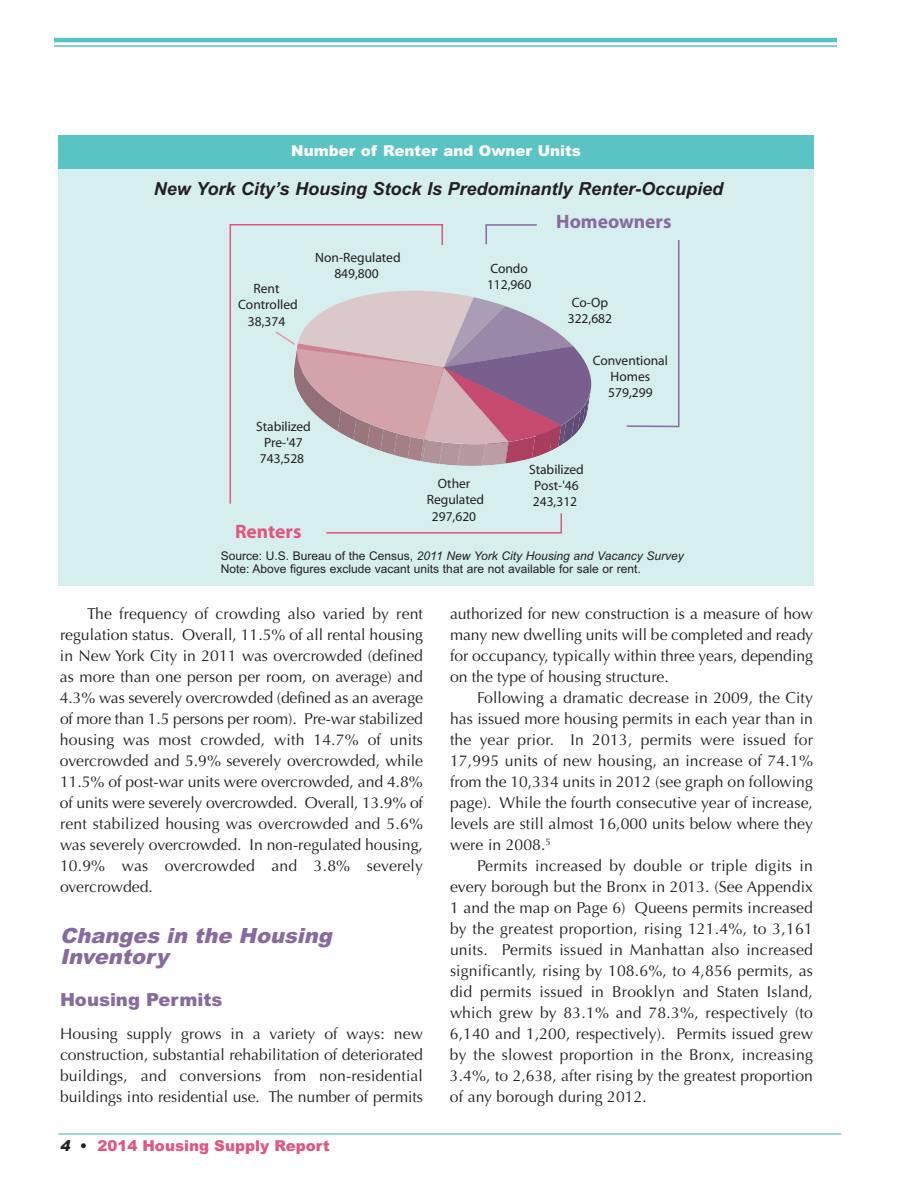
<style>
.page{position:relative;width:918px;height:1188px;background:#fff}
.page>*{position:absolute;margin:0;border:0;box-sizing:border-box;transform-origin:0 0}
.t1{font:italic 900 21px/21px "Arial";color:#876a9e}
.t2{font:700 19.5px "Myriad";color:#876a9e}
.t3{font:700 19.5px "Myriad";color:#e1567d}
.t4{font:italic 700 18px "Arial";color:#231f20}
.t5{font:900 18px "Arial";color:#876a9e}
.t6{font:15.75px/21px "Optima";color:#231f20;text-align:justify}
.t7{font:900 15px "Arial";color:#fff}
.t8{font:900 15px "Arial";color:#e1567d}
.t9{font:13.5px/16.2px "Myriad";color:#231f20;text-align:center}
.t10{font:12px/13.5px "Arial";color:#231f20}
.s1{font-style:italic}
.s2{font-style:italic;color:#231f20}
.s3{color:#231f20}
</style>
<div class="page">
<div style="left:58px;top:158px;width:756px;height:428px;background:#d6eeee"></div>
<div style="left:58px;top:135px;width:756px;height:34px;background:#59c4c3"></div>
<svg style="left:485px;top:224px;width:52px;height:21px"></svg>
<svg style="left:626px;top:240px;width:53px;height:188px"></svg>
<svg style="left:326px;top:513px;width:236px;height:21px"></svg>
<svg style="left:230px;top:224px;width:213px;height:280px"></svg>
<svg style="left:274px;top:289px;width:318px;height:177px"></svg>
<hr style="left:58px;top:1133px;width:783px;height:2px;background:#7ecece">
<hr style="left:54px;top:38px;width:783px;height:4px;background:#59c4c3">
<hr style="left:54px;top:45px;width:783px;height:2px;background:#59c4c3">
<p class="t7" style="left:291px;top:142px;width:291px">Number of Renter and Owner Units</p>
<p class="t4" style="left:154px;top:178px;width:571px">New York City’s Housing Stock Is Predominantly Renter-Occupied</p>
<p class="t9" style="left:238px;top:282px;width:61px">Rent<br>Controlled<br>38,374</p>
<p class="t9" style="left:315px;top:251px;width:87px">Non-Regulated<br>849,800</p>
<p class="t9" style="left:256px;top:419px;width:56px">Stabilized<br>Pre-'47<br>743,528</p>
<p class="t3" style="left:235px;top:524px;width:68px">Renters</p>
<p class="t9" style="left:487px;top:262px;width:46px;text-align:left">Condo<br>112,960</p>
<p class="t2" style="left:556px;top:214px;width:117px">Homeowners</p>
<p class="t9" style="left:568px;top:295px;width:46px">Co-Op<br>322,682</p>
<p class="t9" style="left:593px;top:353px;width:77px">Conventional<br>Homes<br>579,299</p>
<p class="t9" style="left:427px;top:477px;width:59px">Other<br>Regulated<br>297,620</p>
<p class="t9" style="left:529px;top:462px;width:56px;text-align:left">Stabilized<br>Post-'46<br>243,312</p>
<p class="t10" style="left:221px;top:549px;width:465px">Source: U.S. Bureau of the Census, <span class="s1">2011 New York City Housing and Vacancy Survey<br></span>Note: Above figures exclude vacant units that are not available for sale or rent.</p>
<p class="t6" style="left:60px;top:604px;width:365px;text-indent:27px">The frequency of crowding also varied by rent regulation status. Overall, 11.5% of all rental housing in New York City in 2011 was overcrowded (defined as more than one person per room, on average) and 4.3% was severely overcrowded (defined as an average of more than 1.5 persons per room). Pre-war stabilized housing was most crowded, with 14.7% of units overcrowded and 5.9% severely overcrowded, while 11.5% of post-war units were overcrowded, and 4.8% of units were severely overcrowded. Overall, 13.9% of rent stabilized housing was overcrowded and 5.6% was severely overcrowded. In non-regulated housing, 10.9% was overcrowded and 3.8% severely overcrowded.</p>
<h1 class="t1" style="left:60px;top:926px;width:280px">Changes in the Housing<br>Inventory</h1>
<p class="t5" style="left:60px;top:990px;width:164px">Housing Permits</p>
<p class="t6" style="left:60px;top:1024px;width:365px">Housing supply grows in a variety of ways: new construction, substantial rehabilitation of deteriorated buildings, and conversions from non-residential buildings into residential use. The number of permits</p>
<p class="t8" style="left:60px;top:1137px;width:271px"><span class="s2">4</span> <span class="s3">•</span> 2014 Housing Supply Report</p>
<p class="t6" style="left:450px;top:604px;width:365px">authorized for new construction is a measure of how many new dwelling units will be completed and ready for occupancy, typically within three years, depending on the type of housing structure.</p>
<p class="t6" style="left:450px;top:688px;width:365px;text-indent:27px">Following a dramatic decrease in 2009, the City has issued more housing permits in each year than in the year prior. In 2013, permits were issued for 17,995 units of new housing, an increase of 74.1% from the 10,334 units in 2012 (see graph on following page). While the fourth consecutive year of increase, levels are still almost 16,000 units below where they were in 2008.<sup>5</sup></p>
<p class="t6" style="left:450px;top:856px;width:365px;text-indent:27px">Permits increased by double or triple digits in every borough but the Bronx in 2013. (See Appendix 1 and the map on Page 6) Queens permits increased by the greatest proportion, rising 121.4%, to 3,161 units. Permits issued in Manhattan also increased significantly, rising by 108.6%, to 4,856 permits, as did permits issued in Brooklyn and Staten Island, which grew by 83.1% and 78.3%, respectively (to 6,140 and 1,200, respectively). Permits issued grew by the slowest proportion in the Bronx, increasing 3.4%, to 2,638, after rising by the greatest proportion of any borough during 2012.</p>
</div>
